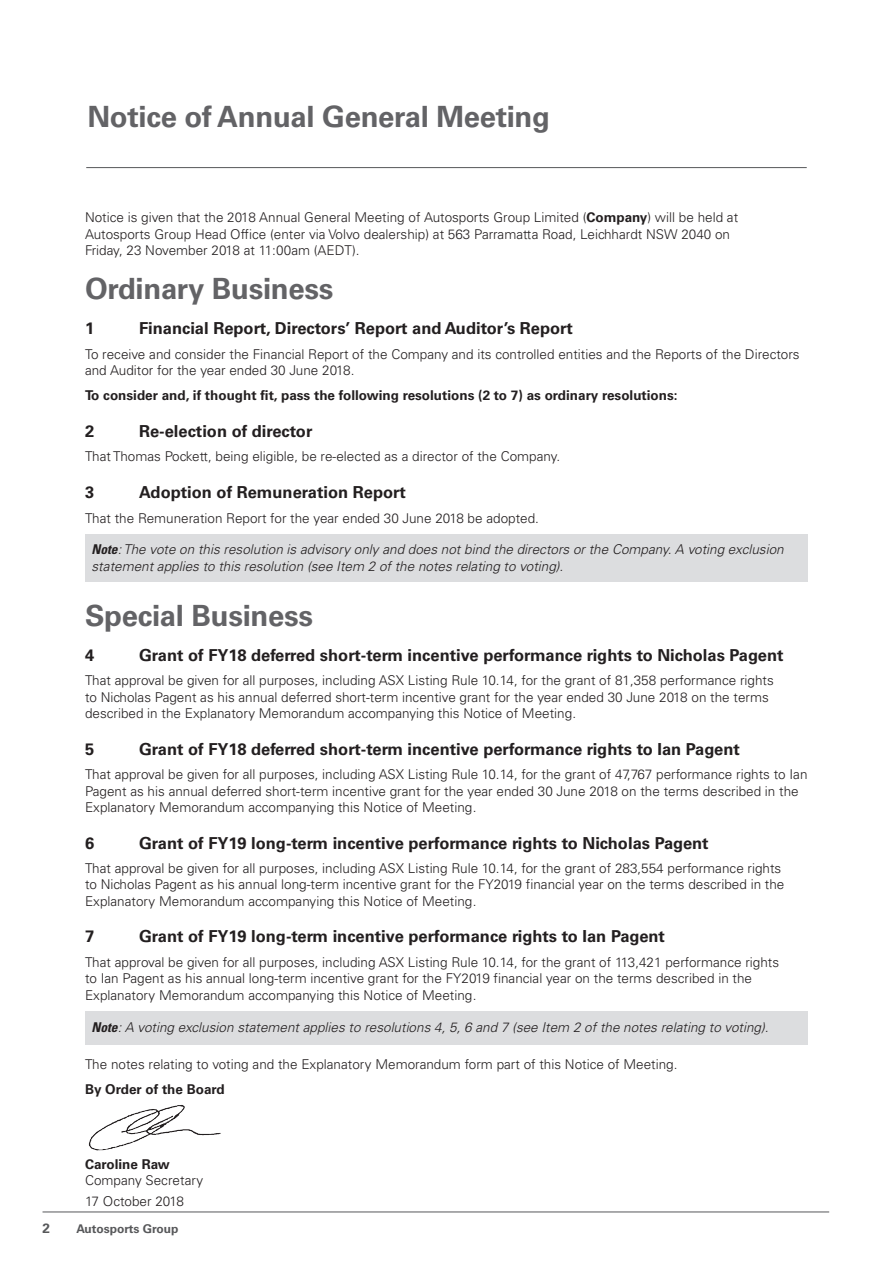
<style>
.page{position:relative;width:893px;height:1263px;background:#fff}
.page>*{position:absolute;margin:0;border:0;box-sizing:border-box;transform-origin:0 0}
.TFT___24_ITALIC{font:700 29.25px "Univers LT Std";letter-spacing:-.01em;color:#636366}
.HD3_B_Heading_3{font:700 16.5px "Univers LT Std";color:#231f20}
.BT1_Body_text{font:300 13.5px/16.2px "Univers LT Std";color:#231f20}
.t1{font:italic 300 13.5px/16.2px "Univers LT Std";color:#231f20}
.BT1_Body_text-2{font:700 13.5px "Univers LT Std";color:#231f20}
.MPN_Page_number{font:700 13.5px "Univers LT Std";color:#57585a}
.MFF_Folio_footer{font:700 12px "Univers LT Std";color:#57585a}
.s1{font-weight:700}
.s2{font-weight:700;font-stretch:condensed}
</style>
<div class="page">
<hr style="left:86px;top:167px;width:721px;height:1px;background:#57585a">
<hr style="left:43px;top:1211px;width:786px;height:1px;background:#57585a">
<div style="left:85px;top:534px;width:723px;height:47px;background:#dcdddf"></div>
<div style="left:85px;top:1011px;width:723px;height:33px;background:#dcdddf"></div>
<img style="left:88px;top:1105px;width:133px;height:46px">
<p class="TFT___24_ITALIC" style="left:87px;top:100px;width:464px">Notice of Annual General Meeting</p>
<p class="BT1_Body_text" style="left:85px;top:210px;width:655px">Notice is given that the 2018 Annual General Meeting of Autosports Group Limited (<span class="s1">Company</span>) will be held at<br>Autosports Group Head Office (enter via Volvo dealership) at 563 Parramatta Road, Leichhardt NSW 2040 on<br>Friday, 23 November 2018 at 11:00am (AEDT).</p>
<p class="TFT___24_ITALIC" style="left:85px;top:272px;width:250px">Ordinary Business</p>
<p class="HD3_B_Heading_3" style="left:85px;top:319px;width:11px">1</p>
<p class="HD3_B_Heading_3" style="left:139px;top:319px;width:435px">Financial Report, Directors’ Report and Auditor’s Report</p>
<p class="BT1_Body_text" style="left:85px;top:346px;width:716px">To receive and consider the Financial Report of the Company and its controlled entities and the Reports of the Directors and Auditor for the year ended 30 June 2018.</p>
<p class="BT1_Body_text-2" style="left:85px;top:387px;width:594px">To consider and, if thought fit, pass the following resolutions (2 to 7) as ordinary resolutions:</p>
<p class="HD3_B_Heading_3" style="left:85px;top:421px;width:11px">2</p>
<p class="HD3_B_Heading_3" style="left:139px;top:421px;width:175px">Re-election of director</p>
<p class="BT1_Body_text" style="left:85px;top:449px;width:477px">That Thomas Pockett, being eligible, be re-elected as a director of the Company.</p>
<p class="HD3_B_Heading_3" style="left:85px;top:483px;width:11px">3</p>
<p class="HD3_B_Heading_3" style="left:139px;top:483px;width:268px">Adoption of Remuneration Report</p>
<p class="BT1_Body_text" style="left:85px;top:510px;width:455px">That the Remuneration Report for the year ended 30 June 2018 be adopted.</p>
<p class="t1" style="left:91px;top:542px;width:694px"><span class="s2">Note</span>: The vote on this resolution is advisory only and does not bind the directors or the Company. A voting exclusion statement applies to this resolution (see Item 2 of the notes relating to voting).</p>
<p class="TFT___24_ITALIC" style="left:85px;top:598px;width:230px">Special Business</p>
<p class="HD3_B_Heading_3" style="left:85px;top:645px;width:11px">4</p>
<p class="HD3_B_Heading_3" style="left:139px;top:645px;width:646px">Grant of FY18 deferred short-term incentive performance rights to Nicholas Pagent</p>
<p class="BT1_Body_text" style="left:85px;top:672px;width:690px">That approval be given for all purposes, including ASX Listing Rule 10.14, for the grant of 81,358 performance rights to Nicholas Pagent as his annual deferred short-term incentive grant for the year ended 30 June 2018 on the terms described in the Explanatory Memorandum accompanying this Notice of Meeting.</p>
<p class="HD3_B_Heading_3" style="left:85px;top:739px;width:11px">5</p>
<p class="HD3_B_Heading_3" style="left:139px;top:739px;width:602px">Grant of FY18 deferred short-term incentive performance rights to Ian Pagent</p>
<p class="BT1_Body_text" style="left:85px;top:766px;width:724px">That approval be given for all purposes, including ASX Listing Rule 10.14, for the grant of 47,767 performance rights to Ian<br>Pagent as his annual deferred short-term incentive grant for the year ended 30 June 2018 on the terms described in the<br>Explanatory Memorandum accompanying this Notice of Meeting.</p>
<p class="HD3_B_Heading_3" style="left:85px;top:833px;width:11px">6</p>
<p class="HD3_B_Heading_3" style="left:139px;top:833px;width:571px">Grant of FY19 long-term incentive performance rights to Nicholas Pagent</p>
<p class="BT1_Body_text" style="left:85px;top:860px;width:701px">That approval be given for all purposes, including ASX Listing Rule 10.14, for the grant of 283,554 performance rights to Nicholas Pagent as his annual long-term incentive grant for the FY2019 financial year on the terms described in the<br>Explanatory Memorandum accompanying this Notice of Meeting.</p>
<p class="HD3_B_Heading_3" style="left:85px;top:927px;width:11px">7</p>
<p class="HD3_B_Heading_3" style="left:139px;top:927px;width:527px">Grant of FY19 long-term incentive performance rights to Ian Pagent</p>
<p class="BT1_Body_text" style="left:85px;top:954px;width:696px">That approval be given for all purposes, including ASX Listing Rule 10.14, for the grant of 113,421 performance rights to Ian Pagent as his annual long-term incentive grant for the FY2019 financial year on the terms described in the<br>Explanatory Memorandum accompanying this Notice of Meeting.</p>
<p class="t1" style="left:91px;top:1020px;width:679px"><span class="s2">Note</span>: A voting exclusion statement applies to resolutions 4, 5, 6 and 7 (see Item 2 of the notes relating to voting).</p>
<p class="BT1_Body_text" style="left:85px;top:1056px;width:594px">The notes relating to voting and the Explanatory Memorandum form part of this Notice of Meeting.</p>
<p class="BT1_Body_text-2" style="left:85px;top:1081px;width:141px">By Order of the Board</p>
<p class="BT1_Body_text" style="left:85px;top:1156px;width:120px"><span class="s1">Caroline Raw<br></span>Company Secretary</p>
<p class="BT1_Body_text" style="left:85px;top:1193px;width:100px">17 October 2018</p>
<p class="MPN_Page_number" style="left:43px;top:1220px;width:9px">2</p>
<p class="MFF_Folio_footer" style="left:77px;top:1222px;width:103px">Autosports Group</p>
</div>
